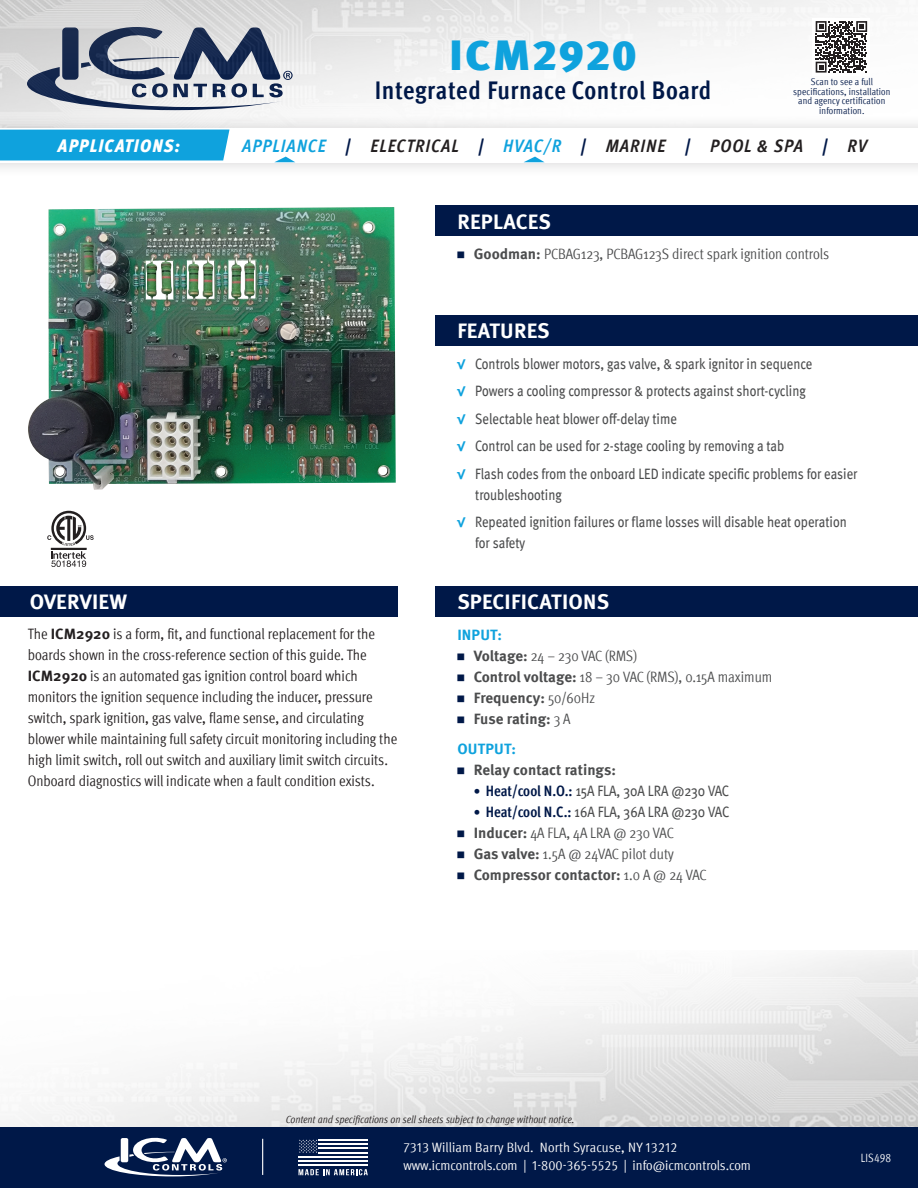
<style>
.page{position:relative;width:918px;height:1188px;background:#fff}
.page>*{position:absolute;margin:0;border:0;box-sizing:border-box;transform-origin:0 0}
.PART_NUMBER{font:900 42px "Meta Pro";letter-spacing:.025em;color:#0fa2dd;scale:1.06 1}
.PART_Description{font:700 condensed 25.5px "Meta Pro";letter-spacing:.02em;color:#001848}
.Heading_-section{font:700 21px "Meta Pro";letter-spacing:.01em;color:#fff}
.t1{font:italic 700 condensed 18px "Meta Pro";letter-spacing:.06em;color:#231f20}
.t2{font:italic 900 condensed 18px "Meta Pro";letter-spacing:.07em;color:#fff}
.t3{font:condensed 15px/21px "Meta Pro";color:#231f20}
.t4{font:condensed 15px/21px "Meta Pro";color:#4b4c4d}
.t5{font:condensed 15px "Meta Pro";letter-spacing:-.005em;color:#4b4c4d}
.t6{font:700 15px "Meta Pro";color:#4b4c4d}
.Subhead_-Bright{font:700 15px "Meta Pro";letter-spacing:.01em;color:#0fa2dd}
.t7{font:condensed 13.5px "Meta Pro";color:#fff;scale:1.06 1}
.Sm_Body_Copy{font:condensed 12px "Meta Pro";letter-spacing:.01em;color:#fff;scale:.95 1}
.t8{font:italic condensed 10.5px "Meta Pro";color:#231f20}
.t9{font:condensed 9.75px/9.8px "Meta Pro";letter-spacing:.01em;color:#001848;text-align:center}
.s1{color:#0fa2dd}
.s2{color:#001848}
.s3{font-weight:700;font-stretch:normal;font-size:9px;color:#001848}
.s4{font-weight:700;font-stretch:normal}
.s5{font-weight:700;font-stretch:normal;font-size:13.5px;color:#0fa2dd}
.s6{font-size:9px;color:#001848}
.s7{font-weight:400;font-stretch:condensed}
.s8{font-weight:700;font-stretch:normal;font-size:13.5px;color:#001848}
.s9{font-weight:700;color:#001848}
</style>
<div class="page">
<img style="left:4px;top:950px;width:914px;height:177px">
<div style="left:0;top:1127px;width:918px;height:61px;background:#001848"></div>
<svg style="left:105px;top:1137px;width:122px;height:39px"></svg>
<hr style="left:262px;top:1139px;width:1px;height:36px;background:#fff">
<hr style="left:299px;top:1156px;width:69px;height:2px;background:#fff">
<hr style="left:299px;top:1160px;width:69px;height:2px;background:#fff">
<hr style="left:299px;top:1164px;width:69px;height:2px;background:#fff">
<svg style="left:299px;top:1139px;width:18px;height:14px"></svg>
<hr style="left:319px;top:1139px;width:49px;height:2px;background:#fff">
<hr style="left:319px;top:1152px;width:49px;height:1px;background:#fff">
<hr style="left:319px;top:1143px;width:49px;height:2px;background:#fff">
<hr style="left:319px;top:1147px;width:49px;height:2px;background:#fff">
<svg style="left:299px;top:1169px;width:69px;height:6px"></svg>
<img style="left:0;top:0;width:878px;height:113px">
<div style="left:0;top:113px;width:918px;height:66px;background:#231f20;opacity:.2"></div>
<div style="left:0;top:128px;width:918px;height:34px;background:#fff"></div>
<div style="left:0;top:130px;width:230px;height:30px;background:#0fa2dd"></div>
<svg style="left:524px;top:157px;width:20px;height:5px"></svg>
<svg style="left:275px;top:157px;width:20px;height:5px"></svg>
<img style="left:28px;top:207px;width:368px;height:283px">
<div style="left:813px;top:18px;width:57px;height:58px;background:#fff"></div>
<svg style="left:816px;top:21px;width:51px;height:52px"></svg>
<div style="left:436px;top:205px;width:482px;height:31px;background:#001848"></div>
<div style="left:436px;top:315px;width:482px;height:31px;background:#001848"></div>
<div style="left:436px;top:586px;width:482px;height:31px;background:#001848"></div>
<div style="left:0;top:586px;width:397px;height:31px;background:#001848"></div>
<svg style="left:47px;top:511px;width:47px;height:56px"></svg>
<p class="PART_NUMBER" style="left:449px;top:22px;width:179px">ICM2920</p>
<p class="PART_Description" style="left:375px;top:70px;width:338px">Integrated Furnace Control Board</p>
<p class="t9" style="left:793px;top:76px;width:99px">Scan to see a full specifications, installation and agency certification information.</p>
<p class="t2" style="left:58px;top:131px;width:123px">APPLICATIONS:</p>
<p class="t1" style="left:242px;top:132px;width:626px"><span class="s1">APPLIANCE</span> <span class="s2">|</span> ELECTRICAL <span class="s2">|</span> <span class="s1">HVAC/R</span> <span class="s2">|</span> MARINE <span class="s2">|</span> POOL &amp; SPA <span class="s2">|</span> RV</p>
<p class="Heading_-section" style="left:457px;top:205px;width:95px">REPLACES</p>
<p class="t5" style="left:457px;top:243px;width:374px"><span class="s3">■</span> <span class="s4">Goodman:</span> PCBAG123, PCBAG123S direct spark ignition controls</p>
<p class="Heading_-section" style="left:457px;top:315px;width:94px">FEATURES</p>
<p class="Heading_-section" style="left:30px;top:586px;width:99px">OVERVIEW</p>
<p class="t3" style="left:28px;top:622px;width:371px">The <span class="s4">ICM2920</span> is a form, fit, and functional replacement for the boards shown in the cross-reference section of this guide. The <span class="s4">ICM2920</span> is an automated gas ignition control board which monitors the ignition sequence including the inducer, pressure switch, spark ignition, gas valve, flame sense, and circulating blower while maintaining full safety circuit monitoring including the high limit switch, roll out switch and auxiliary limit switch circuits.<br>Onboard diagnostics will indicate when a fault condition exists.</p>
<p class="t4" style="left:457px;top:352px;width:357px"><span class="s5">√</span> Controls blower motors, gas valve, &amp; spark ignitor in sequence</p>
<p class="t4" style="left:457px;top:379px;width:350px"><span class="s5">√</span> Powers a cooling compressor &amp; protects against short-cycling</p>
<p class="t4" style="left:457px;top:407px;width:221px"><span class="s5">√</span> Selectable heat blower off-delay time</p>
<p class="t4" style="left:457px;top:434px;width:329px"><span class="s5">√</span> Control can be used for 2-stage cooling by removing a tab</p>
<p class="t4" style="left:475px;top:462px;width:384px;text-indent:-18px"><span class="s5">√</span> Flash codes from the onboard LED indicate specific problems for easier troubleshooting</p>
<p class="t4" style="left:475px;top:510px;width:373px;text-indent:-18px"><span class="s5">√</span> Repeated ignition failures or flame losses will disable heat operation for safety</p>
<p class="Heading_-section" style="left:457px;top:586px;width:153px">SPECIFICATIONS</p>
<p class="Subhead_-Bright" style="left:457px;top:623px;width:46px">INPUT:</p>
<p class="t5" style="left:457px;top:645px;width:181px"><span class="s3">■</span> <span class="s4">Voltage:</span> 24 – 230 VAC (RMS)</p>
<p class="t5" style="left:457px;top:666px;width:317px"><span class="s3">■</span> <span class="s4">Control voltage:</span> 18 – 30 VAC (RMS), 0.15A maximum</p>
<p class="t6" style="left:457px;top:686px;width:140px"><span class="s6">■</span> Frequency: <span class="s7">50/60Hz</span></p>
<p class="t6" style="left:457px;top:707px;width:115px"><span class="s6">■</span> Fuse rating: <span class="s7">3 A</span></p>
<p class="Subhead_-Bright" style="left:457px;top:737px;width:60px">OUTPUT:</p>
<p class="t6" style="left:457px;top:758px;width:160px"><span class="s6">■</span> Relay contact ratings:</p>
<p class="t4" style="left:474px;top:779px;width:257px"><span class="s8">•</span> <span class="s9">Heat/cool N.O.:</span> 15A FLA, 30A LRA @230 VAC</p>
<p class="t4" style="left:474px;top:800px;width:257px"><span class="s8">•</span> <span class="s9">Heat/cool N.C.:</span> 16A FLA, 36A LRA @230 VAC</p>
<p class="t5" style="left:457px;top:822px;width:218px"><span class="s3">■</span> <span class="s4">Inducer:</span> 4A FLA, 4A LRA @ 230 VAC</p>
<p class="t5" style="left:457px;top:843px;width:218px"><span class="s3">■</span> <span class="s4">Gas valve:</span> 1.5A @ 24VAC pilot duty</p>
<p class="t6" style="left:457px;top:863px;width:251px"><span class="s6">■</span> Compressor contactor: <span class="s7">1.0 A @ 24 VAC</span></p>
<p class="t8" style="left:286px;top:1112px;width:290px">Content and specifications on sell sheets subject to change without notice.</p>
<p class="t7" style="left:403px;top:1138px;width:260px">7313 William Barry Blvd. North Syracuse, NY 13212</p>
<p class="t7" style="left:403px;top:1156px;width:329px">www.icmcontrols.com | 1-800-365-5525 | info@icmcontrols.com</p>
<p class="Sm_Body_Copy" style="left:861px;top:1149px;width:34px">LIS498</p>
</div>
